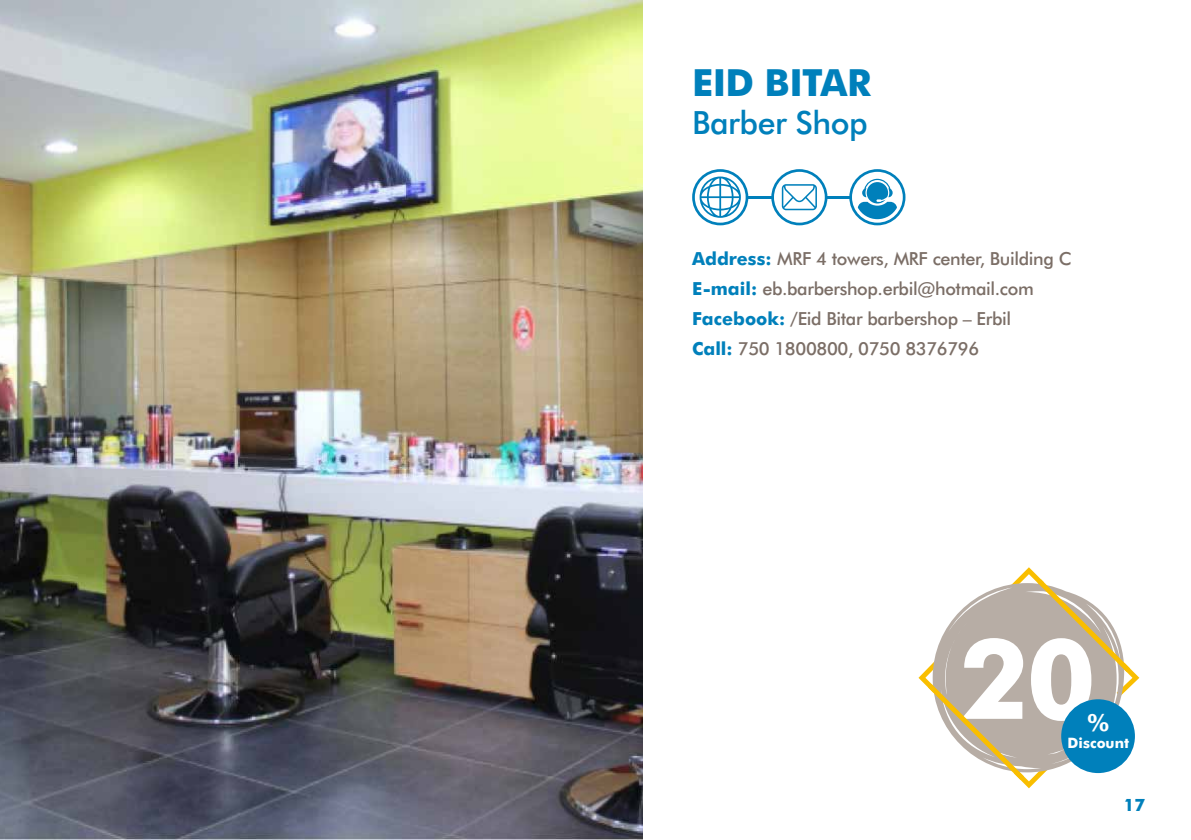
<style>
.page{position:relative;width:1191px;height:840px;background:#fff}
.page>*{position:absolute;margin:0;border:0;box-sizing:border-box;transform-origin:0 0}
.t1{font:700 111.6px "Futura BT";color:#fff}
.t2{font:700 37.4px "Futura BT";letter-spacing:-.015em;color:#0080bb}
.t3{font:500 32px "Futura BT";letter-spacing:-.015em;color:#0080bb}
.t4{font:700 23.8px "Futura BT";color:#fff}
.t5{font:500 18px/30px "Futura BT";letter-spacing:-.02em;color:#7b6e66}
.t6{font:700 17px "Futura BT";color:#0080bb}
.t7{font:700 14.4px "Futura BT";color:#fff}
.s1{font-weight:700;color:#0080bb}
</style>
<div class="page">
<img style="left:0;top:0;width:642px;height:839px">
<svg style="left:771px;top:169px;width:56px;height:56px"></svg>
<hr style="left:747px;top:196px;width:25px;height:2px;background:#0080bb">
<hr style="left:826px;top:196px;width:24px;height:2px;background:#0080bb">
<svg style="left:849px;top:169px;width:56px;height:56px"></svg>
<svg style="left:692px;top:169px;width:56px;height:56px"></svg>
<svg style="left:918px;top:567px;width:221px;height:220px"></svg>
<div style="left:1061px;top:699px;width:74px;height:73px;background:#0080bb;border-radius:50%"></div>
<h2 class="t2" style="left:692px;top:60px;width:180px">EID BITAR</h2>
<h3 class="t3" style="left:692px;top:103px;width:177px">Barber Shop</h3>
<p class="t5" style="left:692px;top:243px;width:381px"><span class="s1">Address:</span> MRF 4 towers, MRF center, Building C <span class="s1">E-mail:</span> eb.barbershop.erbil@hotmail.com <span class="s1">Facebook:</span> /Eid Bitar barbershop – Erbil<br><span class="s1">Call:</span> 750 1800800, 0750 8376796</p>
<h1 class="t1" style="left:959px;top:610px;width:138px">20</h1>
<h3 class="t4" style="left:1087px;top:707px;width:23px">%</h3>
<p class="t7" style="left:1067px;top:734px;width:63px">Discount</p>
<p class="t6" style="left:1123px;top:794px;width:23px">17</p>
</div>
